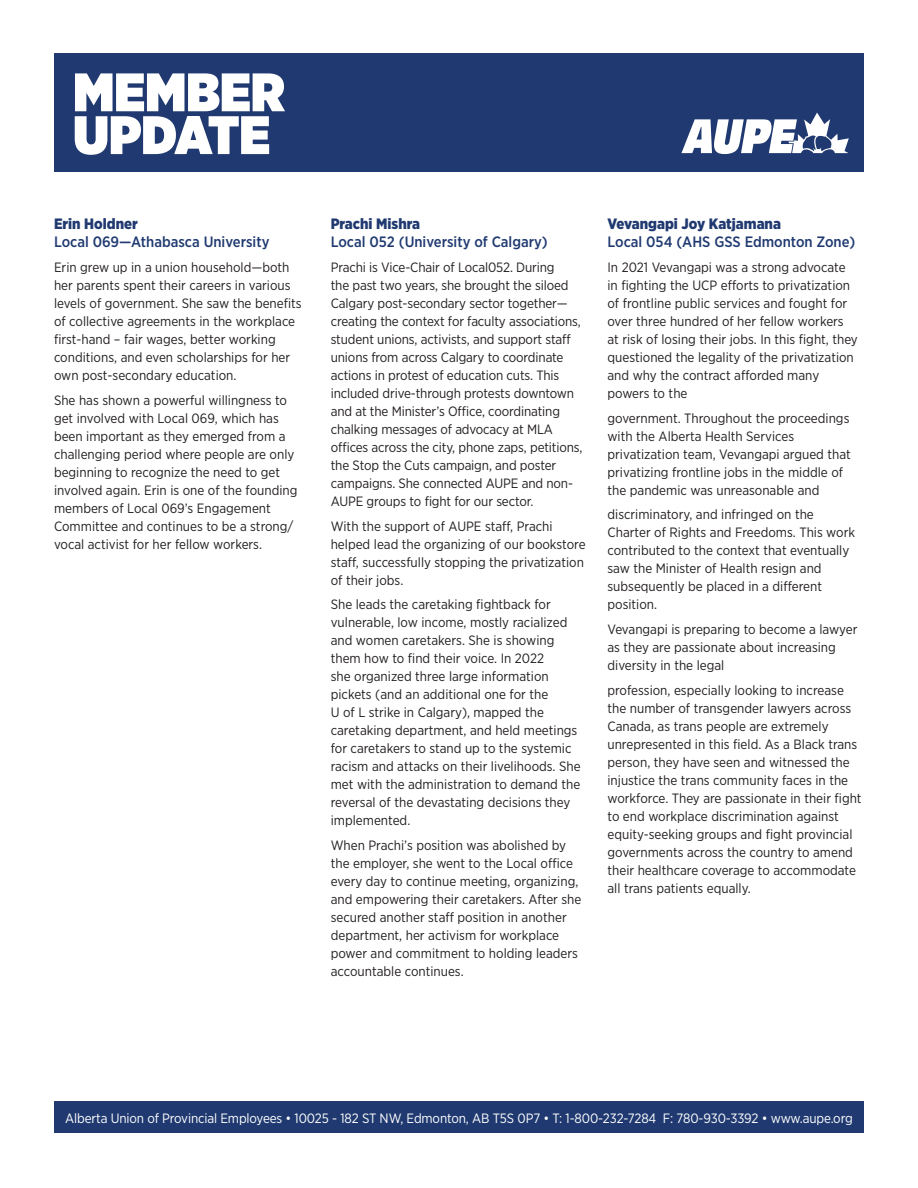
<style>
.page{position:relative;width:918px;height:1188px;background:#fff}
.page>*{position:absolute;margin:0;border:0;box-sizing:border-box;transform-origin:0 0}
.t1{font:900 54px "Gotham Narrow";color:#fff}
.body_copy{font:500 15px "Gotham Narrow";color:#203a71}
.body_copy-2{font:900 15px "Gotham Narrow";color:#203a71}
.body_copy-3{font:13.5px/18px "Gotham Narrow";color:#231f20}
.t2{font:13.5px "Gotham Narrow";letter-spacing:-.01em;color:#fff}
</style>
<div class="page">
<div style="left:54px;top:53px;width:810px;height:118px;background:#203a71"></div>
<div style="left:54px;top:1101px;width:810px;height:32px;background:#203a71"></div>
<svg style="left:681px;top:113px;width:168px;height:41px"></svg>
<p class="t1" style="left:73px;top:56px;width:213px">MEMBER</p>
<p class="t1" style="left:73px;top:98px;width:199px">UPDATE</p>
<p class="body_copy-2" style="left:54px;top:214px;width:85px">Erin Holdner</p>
<p class="body_copy" style="left:54px;top:232px;width:217px">Local 069—Athabasca University</p>
<p class="body_copy-3" style="left:54px;top:258px;width:249px">Erin grew up in a union household—both her parents spent their careers in various levels of government. She saw the benefits of collective agreements in the workplace first-hand – fair wages, better working conditions, and even scholarships for her own post-secondary education.</p>
<p class="body_copy-3" style="left:54px;top:391px;width:245px">She has shown a powerful willingness to get involved with Local 069, which has been important as they emerged from a challenging period where people are only beginning to recognize the need to get involved again. Erin is one of the founding members of Local 069’s Engagement Committee and continues to be a strong/ vocal activist for her fellow workers.</p>
<p class="body_copy-2" style="left:331px;top:214px;width:91px">Prachi Mishra</p>
<p class="body_copy" style="left:331px;top:232px;width:219px">Local 052 (University of Calgary)</p>
<p class="body_copy-3" style="left:331px;top:258px;width:253px">Prachi is Vice-Chair of Local052. During<br>the past two years, she brought the siloed Calgary post-secondary sector together— creating the context for faculty associations, student unions, activists, and support staff unions from across Calgary to coordinate actions in protest of education cuts. This included drive-through protests downtown and at the Minister’s Office, coordinating chalking messages of advocacy at MLA offices across the city, phone zaps, petitions, the Stop the Cuts campaign, and poster campaigns. She connected AUPE and non-AUPE groups to fight for our sector.</p>
<p class="body_copy-3" style="left:331px;top:517px;width:256px">With the support of AUPE staff, Prachi helped lead the organizing of our bookstore staff, successfully stopping the privatization of their jobs.</p>
<p class="body_copy-3" style="left:331px;top:595px;width:251px">She leads the caretaking fightback for vulnerable, low income, mostly racialized and women caretakers. She is showing them how to find their voice. In 2022<br>she organized three large information pickets (and an additional one for the<br>U of L strike in Calgary), mapped the caretaking department, and held meetings for caretakers to stand up to the systemic racism and attacks on their livelihoods. She met with the administration to demand the reversal of the devastating decisions they implemented.</p>
<p class="body_copy-3" style="left:331px;top:836px;width:252px">When Prachi’s position was abolished by the employer, she went to the Local office every day to continue meeting, organizing, and empowering their caretakers. After she secured another staff position in another department, her activism for workplace power and commitment to holding leaders accountable continues.</p>
<p class="body_copy-2" style="left:608px;top:214px;width:175px">Vevangapi Joy Katjamana</p>
<p class="body_copy" style="left:608px;top:232px;width:249px">Local 054 (AHS GSS Edmonton Zone)</p>
<p class="body_copy-3" style="left:608px;top:258px;width:252px">In 2021 Vevangapi was a strong advocate in fighting the UCP efforts to privatization of frontline public services and fought for over three hundred of her fellow workers at risk of losing their jobs. In this fight, they questioned the legality of the privatization and why the contract afforded many powers to the</p>
<p class="body_copy-3" style="left:608px;top:409px;width:245px">government. Throughout the proceedings with the Alberta Health Services privatization team, Vevangapi argued that privatizing frontline jobs in the middle of the pandemic was unreasonable and</p>
<p class="body_copy-3" style="left:608px;top:505px;width:249px">discriminatory, and infringed on the Charter of Rights and Freedoms. This work contributed to the context that eventually saw the Minister of Health resign and subsequently be placed in a different position.</p>
<p class="body_copy-3" style="left:608px;top:620px;width:251px">Vevangapi is preparing to become a lawyer as they are passionate about increasing diversity in the legal</p>
<p class="body_copy-3" style="left:608px;top:681px;width:256px">profession, especially looking to increase the number of transgender lawyers across Canada, as trans people are extremely unrepresented in this field. As a Black trans person, they have seen and witnessed the injustice the trans community faces in the workforce. They are passionate in their fight to end workplace discrimination against equity-seeking groups and fight provincial governments across the country to amend their healthcare coverage to accommodate all trans patients equally.</p>
<p class="t2" style="left:65px;top:1109px;width:789px">Alberta Union of Provincial Employees • 10025 - 182 ST NW, Edmonton, AB T5S 0P7 • T: 1-800-232-7284 F: 780-930-3392 • www.aupe.org</p>
</div>
